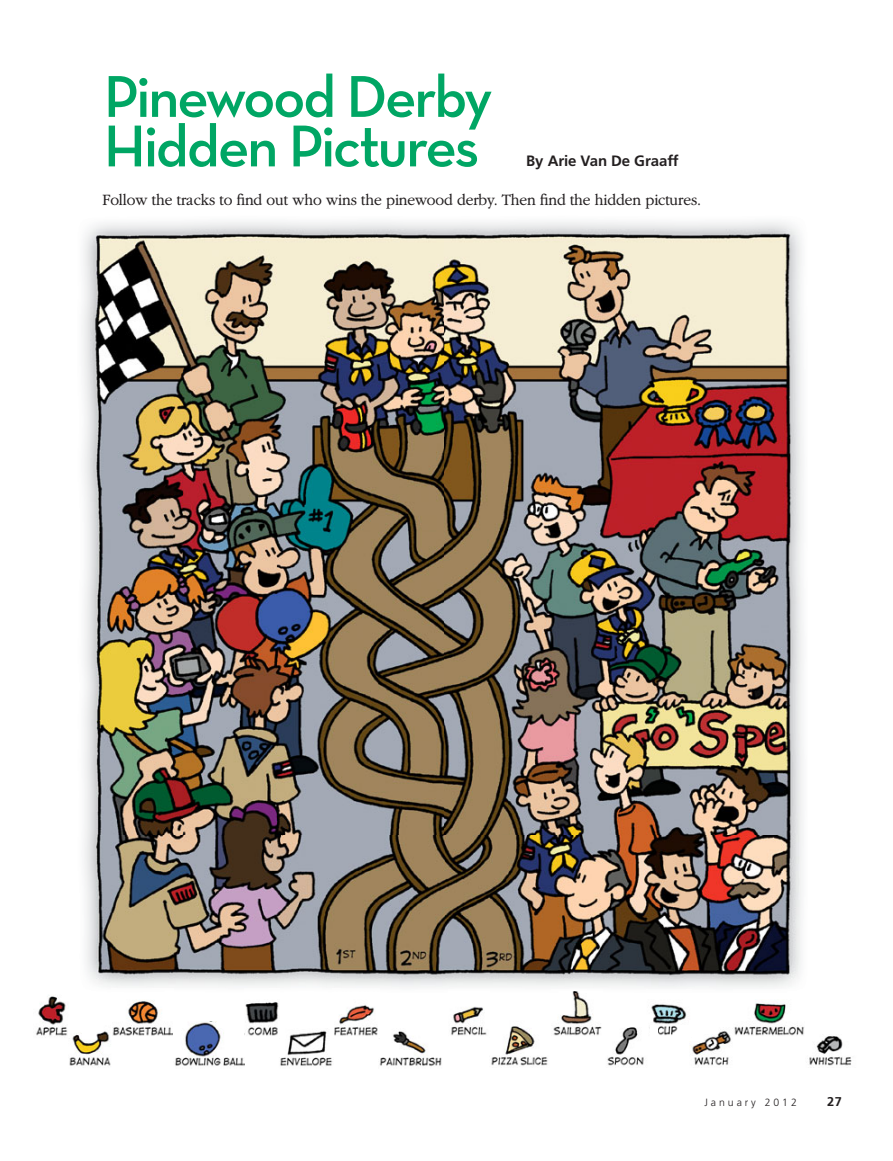
<style>
.page{position:relative;width:893px;height:1161px;background:#fff}
.page>*{position:absolute;margin:0;border:0;box-sizing:border-box;transform-origin:0 0}
.t1{font:60px/49.5px "Neutralds Lat Demi Alt";letter-spacing:-.04em;color:#00a664}
.t2{font:300 16.5px "Garamondlds Lat Plus";letter-spacing:-.01em;color:#231f20;scale:.95 1}
.t3{font:700 15px "Frutigerlds Lat";letter-spacing:-.005em;color:#231f20}
.t4{font:700 12.75px "Frutigerlds Lat";color:#231f20}
.t5{font:300 10.5px "Frutigerlds Lat";letter-spacing:.28em;color:#231f20}
</style>
<div class="page">
<img style="left:91px;top:230px;width:708px;height:757px">
<img style="left:36px;top:996px;width:32px;height:40px">
<img style="left:69px;top:1031px;width:42px;height:35px">
<img style="left:451px;top:1006px;width:36px;height:30px">
<img style="left:491px;top:1026px;width:57px;height:40px">
<img style="left:112px;top:988px;width:61px;height:48px">
<img style="left:175px;top:1021px;width:69px;height:45px">
<img style="left:244px;top:1002px;width:35px;height:34px">
<img style="left:280px;top:1030px;width:53px;height:36px">
<img style="left:334px;top:1005px;width:44px;height:31px">
<img style="left:379px;top:1031px;width:63px;height:35px">
<img style="left:553px;top:991px;width:49px;height:45px">
<img style="left:607px;top:1027px;width:37px;height:39px">
<img style="left:649px;top:1004px;width:38px;height:25px">
<img style="left:692px;top:1031px;width:39px;height:35px">
<img style="left:734px;top:1003px;width:70px;height:33px">
<img style="left:809px;top:1036px;width:43px;height:30px">
<div style="left:650px;top:1025px;width:39px;height:12px;background:#fff"></div>
<img style="left:659px;top:1026px;width:19px;height:9px">
<h1 class="t1" style="left:104px;top:76px;width:390px">Pinewood Derby<br>Hidden Pictures</h1>
<p class="t3" style="left:526px;top:155px;width:154px">By Arie Van De Graaff</p>
<p class="t2" style="left:102px;top:194px;width:632px">Follow the tracks to find out who wins the pinewood derby. Then find the hidden pictures.</p>
<p class="t5" style="left:704px;top:1097px;width:94px">January 2012</p>
<p class="t4" style="left:827px;top:1096px;width:16px">27</p>
</div>
